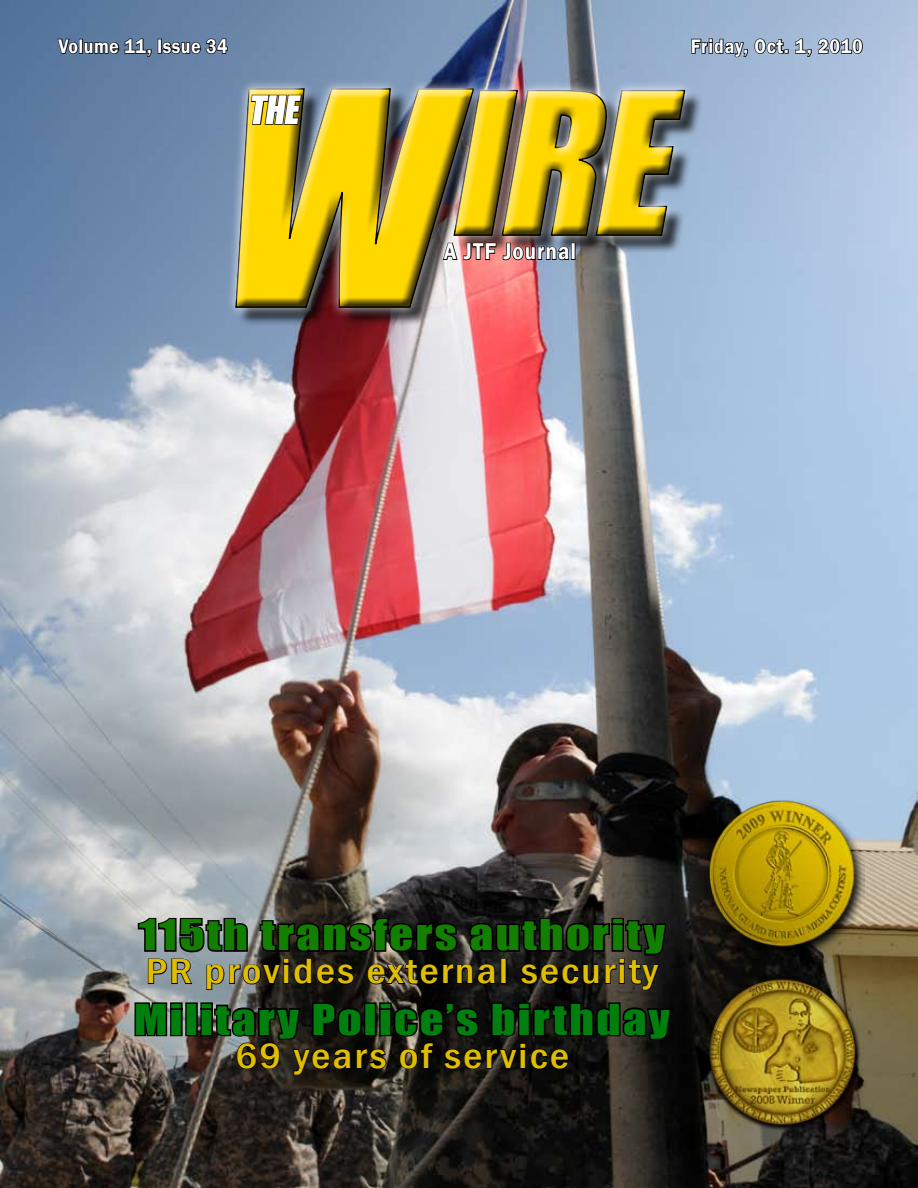
<style>
.page{position:relative;width:918px;height:1188px;background:#fff}
.page>*{position:absolute;margin:0;border:0;box-sizing:border-box;transform-origin:0 0}
.t1{font:39px "Impact";letter-spacing:.05em;color:#007f0e;scale:1.2 1}
.t2{font:39px "Impact";letter-spacing:.05em;color:#137f00;scale:1.2 1}
.t3{font:500 condensed 36px "Franklin Gothic";letter-spacing:.05em;color:#dfbd00;scale:1.2 1}
.t4{font:36px "Impact";color:#fff}
.t5{font:600 23.55px "Franklin Gothic";letter-spacing:.05em;color:#fff;scale:.89 1}
.t6{font:600 20.1px "Franklin Gothic";letter-spacing:.05em;color:#fff;scale:.89 1}
.t7{font:600 20.1px "Franklin Gothic";letter-spacing:.025em;color:#fff;scale:.89 1}
</style>
<div class="page">
<img style="left:0;top:0;width:918px;height:1188px">
<svg style="left:57px;top:38px;width:95px;height:20px"></svg>
<div style="left:158px;top:39px;width:4px;height:15px;border:2px solid #000"></div>
<svg style="left:161px;top:37px;width:68px;height:18px"></svg>
<svg style="left:691px;top:38px;width:173px;height:20px"></svg>
<svg style="left:133px;top:915px;width:540px;height:161px"></svg>
<img style="left:705px;top:974px;width:159px;height:160px">
<img style="left:699px;top:791px;width:165px;height:164px">
<div style="left:237px;top:91px;width:473px;height:246px;background:#000;opacity:.75"></div>
<div style="left:225px;top:78px;width:477px;height:251px;background:#fff;opacity:.75"></div>
<div style="left:234px;top:83px;width:452px;height:225px;background:#000;opacity:.75"></div>
<svg style="left:250px;top:94px;width:53px;height:32px"></svg>
<svg style="left:442px;top:242px;width:128px;height:19px"></svg>
<div style="left:571px;top:243px;width:5px;height:17px;border:2px solid #000"></div>
<p class="t7" style="left:59px;top:34px;width:191px">Volume 11, Issue 34</p>
<p class="t6" style="left:691px;top:34px;width:195px">Friday, Oct. 1, 2010</p>
<p class="t4" style="left:248px;top:82px;width:59px">THE</p>
<p class="t5" style="left:444px;top:237px;width:150px">A JTF Journal</p>
<p class="t2" style="left:139px;top:905px;width:440px">115th transfers authority</p>
<p class="t3" style="left:146px;top:948px;width:428px">PR provides external security</p>
<p class="t1" style="left:134px;top:989px;width:448px">Military Police’s birthday</p>
<p class="t3" style="left:235px;top:1032px;width:280px">69 years of service</p>
</div>
